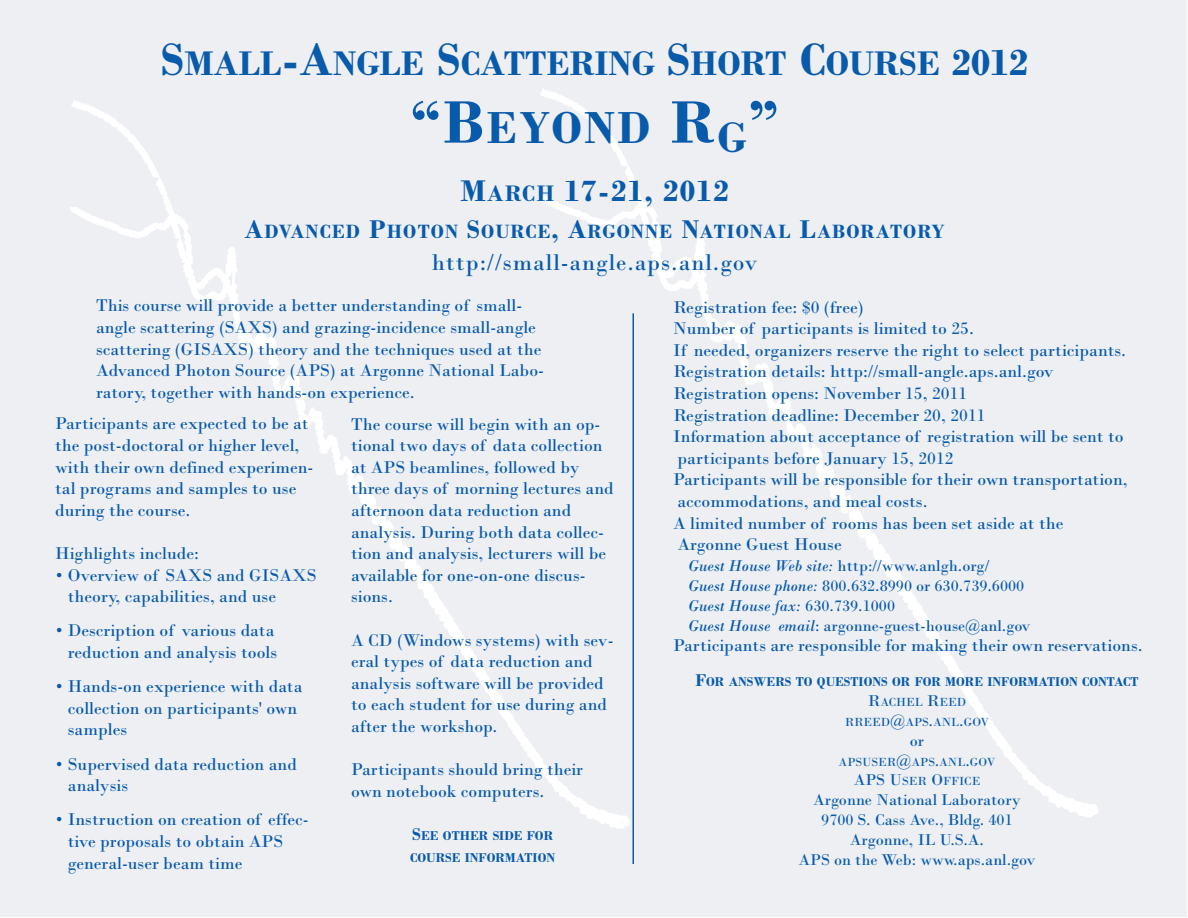
<style>
.page{position:relative;width:1188px;height:918px;background:#fff}
.page>*{position:absolute;margin:0;border:0;box-sizing:border-box;transform-origin:0 0}
.t1{font:700 47.25px "Bodoni";letter-spacing:.055em;color:#085aaa}
.t2{font:700 36px "Bodoni";color:#085aaa}
.t3{font:700 31.5px "Bodoni";letter-spacing:.04em;color:#085aaa}
.t4{font:24px "Bodoni";letter-spacing:.04em;color:#085aaa}
.t5{font:700 20.25px "Bodoni";letter-spacing:.055em;color:#085aaa}
.t6{font:18px/21.6px "Bodoni";color:#085aaa}
.t7{font:16.5px/20px "Bodoni";color:#085aaa}
.t8{font:700 13.5px/21.6px "Bodoni";color:#085aaa}
.t9{font:12.3px/19.8px "Bodoni";color:#085aaa;text-align:center}
.s1{font-size:48px}
.s2{font-size:39px}
.s3{font-size:63px}
.s4{font-size:23.7px}
.s5{font-size:27px}
.s6{font-style:italic}
.s7{font-size:18px}
.s8{font-size:16.5px}
</style>
<div class="page">
<hr style="left:632px;top:313px;width:2px;height:551px;background:#085aaa">
<h2 class="t2" style="left:161px;top:42px;width:869px"><span class="s1">S</span>MALL<span class="s1">-A</span>NGLE <span class="s1">S</span>CATTERING <span class="s1">S</span>HORT <span class="s1">C</span>OURSE <span class="s2">2012</span></h2>
<h1 class="t1" style="left:410px;top:99px;width:371px"><span class="s3">“B</span>EYOND <span class="s3">R</span><sub>G</sub><span class="s3">”</span></h1>
<h3 class="t3" style="left:460px;top:172px;width:270px">M<span class="s4">ARCH</span> 17-21, 2012</h3>
<p class="t5" style="left:245px;top:219px;width:701px"><span class="s5">A</span>DVANCED <span class="s5">P</span>HOTON <span class="s5">S</span>OURCE<span class="s5">, A</span>RGONNE <span class="s5">N</span>ATIONAL <span class="s5">L</span>ABORATORY</p>
<h3 class="t4" style="left:432px;top:248px;width:327px">http://small-angle.aps.anl.gov</h3>
<p class="t6" style="left:673px;top:296px;width:456px">Registration fee: $0 (free)<br>Number of participants is limited to 25.<br>If needed, organizers reserve the right to select participants.<br>Registration details: http://small-angle.aps.anl.gov Registration opens: November 15, 2011<br>Registration deadline: December 20, 2011<br>Information about acceptance of registration will be sent to participants before January 15, 2012<br>Participants will be responsible for their own transportation, accommodations, and meal costs.<br>A limited number of rooms has been set aside at the Argonne Guest House</p>
<p class="t7" style="left:688px;top:555px;width:344px"><span class="s6">Guest House Web site:</span> http://www.anlgh.org/<br><span class="s6">Guest House phone:</span> 800.632.8990 or 630.739.6000<br><span class="s6">Guest House fax:</span> 630.739.1000<br><span class="s6">Guest House email</span>: argonne-guest-house@anl.gov</p>
<p class="t6" style="left:673px;top:634px;width:471px">Participants are responsible for making their own reservations.</p>
<p class="t8" style="left:696px;top:670px;width:444px"><span class="s7">F</span>OR ANSWERS TO QUESTIONS OR FOR MORE INFORMATION CONTACT</p>
<p class="t9" style="left:845px;top:692px;width:146px"><span class="s8">R</span>ACHEL <span class="s8">R</span>EED<br>RREED<span class="s8">@</span>APS<span class="s8">.</span>ANL<span class="s8">.</span>GOV</p>
<p class="t7" style="left:910px;top:730px;width:16px">or</p>
<p class="t9" style="left:839px;top:751px;width:158px">APSUSER<span class="s8">@</span>APS<span class="s8">.</span>ANL<span class="s8">.</span>GOV<br><span class="s8">APS U</span>SER <span class="s8">O</span>FFICE</p>
<p class="t7" style="left:799px;top:790px;width:238px;text-align:center">Argonne National Laboratory<br>9700 S. Cass Ave., Bldg. 401<br>Argonne, IL U.S.A.<br>APS on the Web: www.aps.anl.gov</p>
<p class="t6" style="left:96px;top:294px;width:450px">This course will provide a better understanding of small&shy;angle scattering (SAXS) and grazing-incidence small-angle scattering (GISAXS) theory and the techniques used at the Advanced Photon Source (APS) at Argonne National Labo&shy;ratory, together with hands-on experience.</p>
<p class="t6" style="left:351px;top:413px;width:264px">The course will begin with an op&shy;tional two days of data collection at APS beamlines, followed by three days of morning lectures and afternoon data reduction and analysis. During both data collec&shy;tion and analysis, lecturers will be available for one-on-one discus&shy;sions.</p>
<p class="t6" style="left:351px;top:629px;width:264px">A CD (Windows systems) with sev&shy;eral types of data reduction and analysis software will be provided to each student for use during and after the workshop.</p>
<p class="t6" style="left:351px;top:758px;width:233px">Participants should bring their own notebook computers.</p>
<p class="t8" style="left:410px;top:825px;width:146px"><span class="s7">S</span>EE OTHER SIDE FOR<br>COURSE INFORMATION</p>
<p class="t6" style="left:55px;top:412px;width:260px">Participants are expected to be at the post-doctoral or higher level, with their own defined experimen&shy;tal programs and samples to use during the course.</p>
<p class="t6" style="left:55px;top:542px;width:145px">Highlights include:</p>
<p class="t6" style="left:68px;top:564px;width:250px;text-indent:-12px">• Overview of SAXS and GISAXS theory, capabilities, and use</p>
<p class="t6" style="left:56px;top:619px;width:222px;text-align:right">• Description of various data reduction and analysis tools</p>
<p class="t6" style="left:68px;top:675px;width:236px;text-indent:-12px">• Hands-on experience with data collection on participants' own samples</p>
<p class="t6" style="left:68px;top:753px;width:231px;text-indent:-12px">• Supervised data reduction and analysis</p>
<p class="t6" style="left:68px;top:808px;width:242px;text-indent:-12px">• Instruction on creation of effec&shy;tive proposals to obtain APS general-user beam time</p>
</div>
